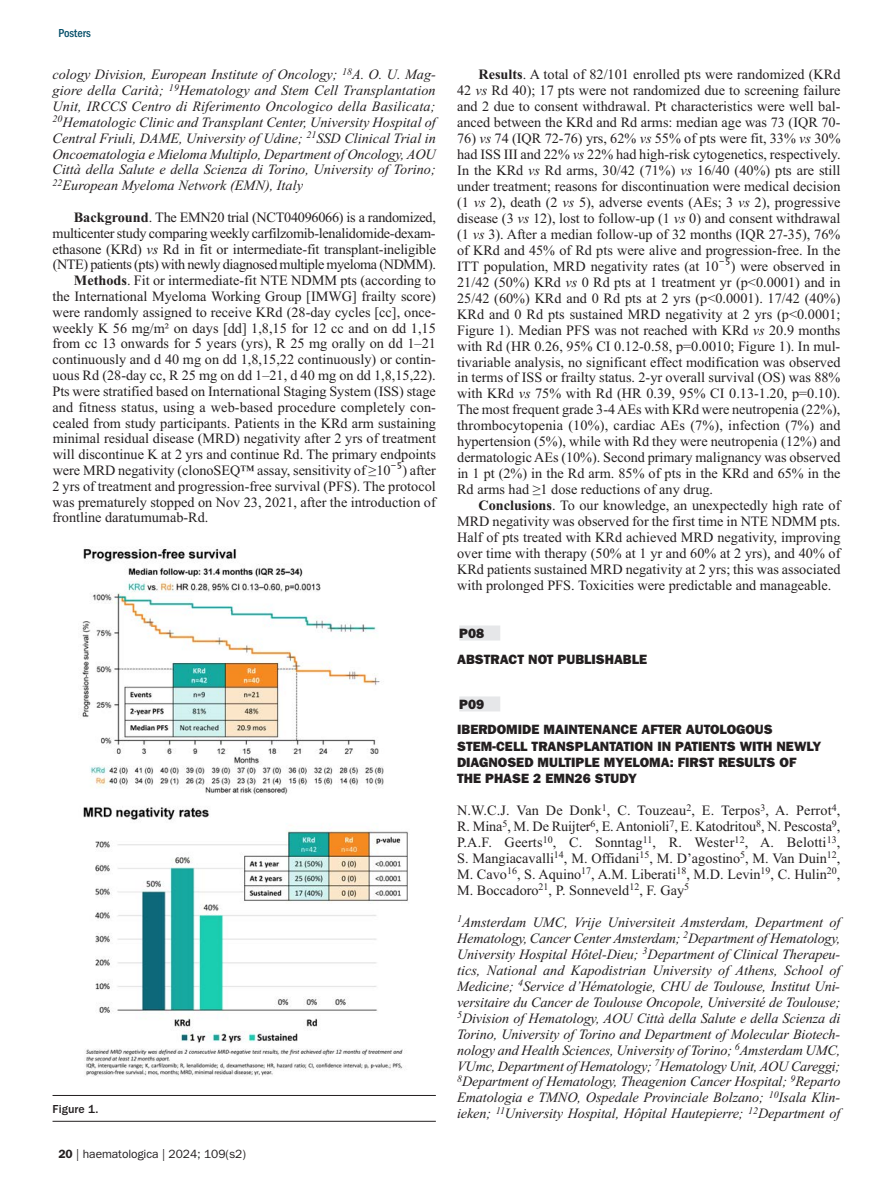
<style>
.page{position:relative;width:893px;height:1191px;background:#fff}
.page>*{position:absolute;margin:0;border:0;box-sizing:border-box;transform-origin:0 0}
.t1{font:14.25px/15.9px "Times New Roman";color:#231f20;text-align:justify}
.t2{font:italic 14.25px/15.9px "Times New Roman";letter-spacing:-.01em;color:#231f20;text-align:justify}
.t3{font:14.25px "Times New Roman";letter-spacing:-.02em;color:#231f20}
.t4{font:14.25px "Times New Roman";letter-spacing:-.03em;color:#231f20}
.t5{font:800 13.5px/16.4px "Franklin Gothic";color:#231f20}
.t6{font:12px "Franklin Gothic";letter-spacing:-.005em;color:#231f20}
.t7{font:500 12px "Franklin Gothic";color:#231f20}
.t8{font:500 condensed 12px "Franklin Gothic";letter-spacing:-.005em;color:#044e69}
.s1{font-weight:700}
.s2{font-style:italic}
.s3{font-family:"Lucida Grande"}
.s4{font-weight:600}
</style>
<div class="page">
<hr style="left:53px;top:1095px;width:383px;height:1px;background:#231f20">
<hr style="left:53px;top:1121px;width:383px;height:1px;background:#231f20">
<div style="left:459px;top:625px;width:41px;height:15px;background:#e6e7e9"></div>
<div style="left:459px;top:696px;width:41px;height:15px;background:#e6e7e9"></div>
<img style="left:82px;top:548px;width:326px;height:528px">
<p class="t8" style="left:59px;top:29px;width:34px">Posters</p>
<p class="t2" style="left:52px;top:67px;width:385px">cology Division, European Institute of Oncology; <sup>18</sup>A. O. U. Mag&shy;giore della Carità; <sup>19</sup>Hematology and Stem Cell Transplantation Unit, IRCCS Centro di Riferimento Oncologico della Basilicata; <sup>20</sup>Hematologic Clinic and Transplant Center, University Hospital of Central Friuli, DAME, University of Udine; <sup>21</sup>SSD Clinical Trial in Oncoematologia e Mieloma Multiplo, Department of Oncology, AOU Città della Salute e della Scienza di Torino, University of Torino; <sup>22</sup>European Myeloma Network (EMN), Italy</p>
<p class="t3" style="left:74px;top:209px;width:364px"><span class="s1">Background</span>. The EMN20 trial (NCT04096066) is a randomized,</p>
<p class="t3" style="left:53px;top:224px;width:385px">multicenter study comparing weekly carfilzomib-lenalidomide-dexam-</p>
<p class="t1" style="left:53px;top:241px;width:385px">ethasone (KRd) <span class="s2">vs</span> Rd in fit or intermediate-fit transplant-ineligible</p>
<p class="t4" style="left:53px;top:256px;width:385px">(NTE) patients (pts) with newly diagnosed multiple myeloma (NDMM).</p>
<p class="t1" style="left:74px;top:272px;width:363px"><span class="s1">Methods</span>. Fit or intermediate-fit NTE NDMM pts (according to</p>
<p class="t1" style="left:53px;top:288px;width:385px">the International Myeloma Working Group [IMWG] frailty score)</p>
<p class="t1" style="left:53px;top:304px;width:385px">were randomly assigned to receive KRd (28-day cycles [cc], once-</p>
<p class="t1" style="left:53px;top:320px;width:385px">weekly K 56 mg/m² on days [dd] 1,8,15 for 12 cc and on dd 1,15</p>
<p class="t1" style="left:53px;top:335px;width:385px">from cc 13 onwards for 5 years (yrs), R 25 mg orally on dd 1–21</p>
<p class="t1" style="left:53px;top:351px;width:385px">continuously and d 40 mg on dd 1,8,15,22 continuously) or contin-</p>
<p class="t1" style="left:53px;top:367px;width:385px">uous Rd (28-day cc, R 25 mg on dd 1–21, d 40 mg on dd 1,8,15,22).</p>
<p class="t1" style="left:53px;top:383px;width:385px">Pts were stratified based on International Staging System (ISS) stage</p>
<p class="t1" style="left:52px;top:399px;width:385px">and fitness status, using a web-based procedure completely con-</p>
<p class="t1" style="left:53px;top:415px;width:385px">cealed from study participants. Patients in the KRd arm sustaining</p>
<p class="t1" style="left:53px;top:430px;width:385px">minimal residual disease (MRD) negativity after 2 yrs of treatment</p>
<p class="t1" style="left:53px;top:446px;width:385px">will discontinue K at 2 yrs and continue Rd. The primary endpoints</p>
<p class="t1" style="left:53px;top:462px;width:385px">were MRD negativity (clonoSEQ™ assay, sensitivity of ≥10<span class="s3">⁻⁵</span>) after</p>
<p class="t1" style="left:52px;top:478px;width:385px">2 yrs of treatment and progression-free survival (PFS). The protocol</p>
<p class="t1" style="left:52px;top:494px;width:385px">was prematurely stopped on Nov 23, 2021, after the introduction of</p>
<p class="t1" style="left:52px;top:509px;width:157px">frontline daratumumab-Rd.</p>
<p class="t7" style="left:53px;top:1104px;width:47px">Figure 1.</p>
<p class="t6" style="left:59px;top:1149px;width:189px"><span class="s4">20</span> | haematologica | 2024; 109(s2)</p>
<p class="t1" style="left:457px;top:67px;width:385px;text-indent:21px"><span class="s1">Results</span>. A total of 82/101 enrolled pts were randomized (KRd 42 <span class="s2">vs</span> Rd 40); 17 pts were not randomized due to screening failure and 2 due to consent withdrawal. Pt characteristics were well bal&shy;anced between the KRd and Rd arms: median age was 73 (IQR 70-</p>
<p class="t1" style="left:457px;top:130px;width:385px">76) <span class="s2">vs</span> 74 (IQR 72-76) yrs, 62% <span class="s2">vs</span> 55% of pts were fit, 33% <span class="s2">vs</span> 30% had ISS III and 22% <span class="s2">vs</span> 22% had high-risk cytogenetics, respectively.<br>In the KRd <span class="s2">vs</span> Rd arms, 30/42 (71%) <span class="s2">vs</span> 16/40 (40%) pts are still under treatment; reasons for discontinuation were medical decision (1 <span class="s2">vs</span> 2), death (2 <span class="s2">vs</span> 5), adverse events (AEs; 3 <span class="s2">vs</span> 2), progressive disease (3 <span class="s2">vs</span> 12), lost to follow-up (1 <span class="s2">vs</span> 0) and consent withdrawal (1 <span class="s2">vs</span> 3). After a median follow-up of 32 months (IQR 27-35), 76% of KRd and 45% of Rd pts were alive and progression-free. In the ITT population, MRD negativity rates (at 10<span class="s3">⁻⁵</span>) were observed in 21/42 (50%) KRd <span class="s2">vs</span> 0 Rd pts at 1 treatment yr (p&lt;0.0001) and in 25/42 (60%) KRd and 0 Rd pts at 2 yrs (p&lt;0.0001). 17/42 (40%)<br>KRd and 0 Rd pts sustained MRD negativity at 2 yrs (p&lt;0.0001; Figure 1). Median PFS was not reached with KRd <span class="s2">vs</span> 20.9 months with Rd (HR 0.26, 95% CI 0.12-0.58, p=0.0010; Figure 1). In mul&shy;tivariable analysis, no significant effect modification was observed in terms of ISS or frailty status. 2-yr overall survival (OS) was 88% with KRd <span class="s2">vs</span> 75% with Rd (HR 0.39, 95% CI 0.13-1.20, p=0.10).<br>The most frequent grade 3-4 AEs with KRd were neutropenia (22%), thrombocytopenia (10%), cardiac AEs (7%), infection (7%) and hypertension (5%), while with Rd they were neutropenia (12%) and dermatologic AEs (10%). Second primary malignancy was observed in 1 pt (2%) in the Rd arm. 85% of pts in the KRd and 65% in the Rd arms had ≥1 dose reductions of any drug.</p>
<p class="t1" style="left:457px;top:497px;width:385px;text-indent:21px"><span class="s1">Conclusions</span>. To our knowledge, an unexpectedly high rate of MRD negativity was observed for the first time in NTE NDMM pts.<br>Half of pts treated with KRd achieved MRD negativity, improving over time with therapy (50% at 1 yr and 60% at 2 yrs), and 40% of KRd patients sustained MRD negativity at 2 yrs; this was associated with prolonged PFS. Toxicities were predictable and manageable.</p>
<p class="t5" style="left:457px;top:622px;width:192px;line-height:25.5px">P08<br>ABSTRACT NOT PUBLISHABLE</p>
<p class="t5" style="left:457px;top:693px;width:317px;line-height:24.9px">P09<br>IBERDOMIDE MAINTENANCE AFTER AUTOLOGOUS</p>
<p class="t5" style="left:457px;top:739px;width:366px">STEM-CELL TRANSPLANTATION IN PATIENTS WITH NEWLY<br>DIAGNOSED MULTIPLE MYELOMA: FIRST RESULTS OF<br>THE PHASE 2 EMN26 STUDY</p>
<p class="t1" style="left:457px;top:802px;width:385px">N.W.C.J. Van De Donk<sup>1</sup>, C. Touzeau<sup>2</sup>, E. Terpos<sup>3</sup>, A. Perrot<sup>4</sup>, R. Mina<sup>5</sup>, M. De Ruijter<sup>6</sup>, E. Antonioli<sup>7</sup>, E. Katodritou<sup>8</sup>, N. Pescosta<sup>9</sup>, P.A.F. Geerts<sup>10</sup>, C. Sonntag<sup>11</sup>, R. Wester<sup>12</sup>, A. Belotti<sup>13</sup>, S. Mangiacavalli<sup>14</sup>, M. Offidani<sup>15</sup>, M. D’agostino<sup>5</sup>, M. Van Duin<sup>12</sup>, M. Cavo<sup>16</sup>, S. Aquino<sup>17</sup>, A.M. Liberati<sup>18</sup>, M.D. Levin<sup>19</sup>, C. Hulin<sup>20</sup>, M. Boccadoro<sup>21</sup>, P. Sonneveld<sup>12</sup>, F. Gay<sup>5</sup></p>
<p class="t2" style="left:457px;top:914px;width:385px"><sup>1</sup>Amsterdam UMC, Vrije Universiteit Amsterdam, Department of Hematology, Cancer Center Amsterdam; <sup>2</sup>Department of Hematology, University Hospital Hôtel-Dieu; <sup>3</sup>Department of Clinical Therapeu&shy;tics, National and Kapodistrian University of Athens, School of Medicine; <sup>4</sup>Service d’Hématologie, CHU de Toulouse, Institut Uni&shy;versitaire du Cancer de Toulouse Oncopole, Université de Toulouse; <sup>5</sup>Division of Hematology, AOU Città della Salute e della Scienza di Torino, University of Torino and Department of Molecular Biotech&shy;nology and Health Sciences, University of Torino; <sup>6</sup>Amsterdam UMC, VUmc, Department of Hematology; <sup>7</sup>Hematology Unit, AOU Careggi; <sup>8</sup>Department of Hematology, Theagenion Cancer Hospital; <sup>9</sup>Reparto Ematologia e TMNO, Ospedale Provinciale Bolzano; <sup>10</sup>Isala Klin&shy;ieken; <sup>11</sup>University Hospital, Hôpital Hautepierre; <sup>12</sup>Department of</p>
</div>
